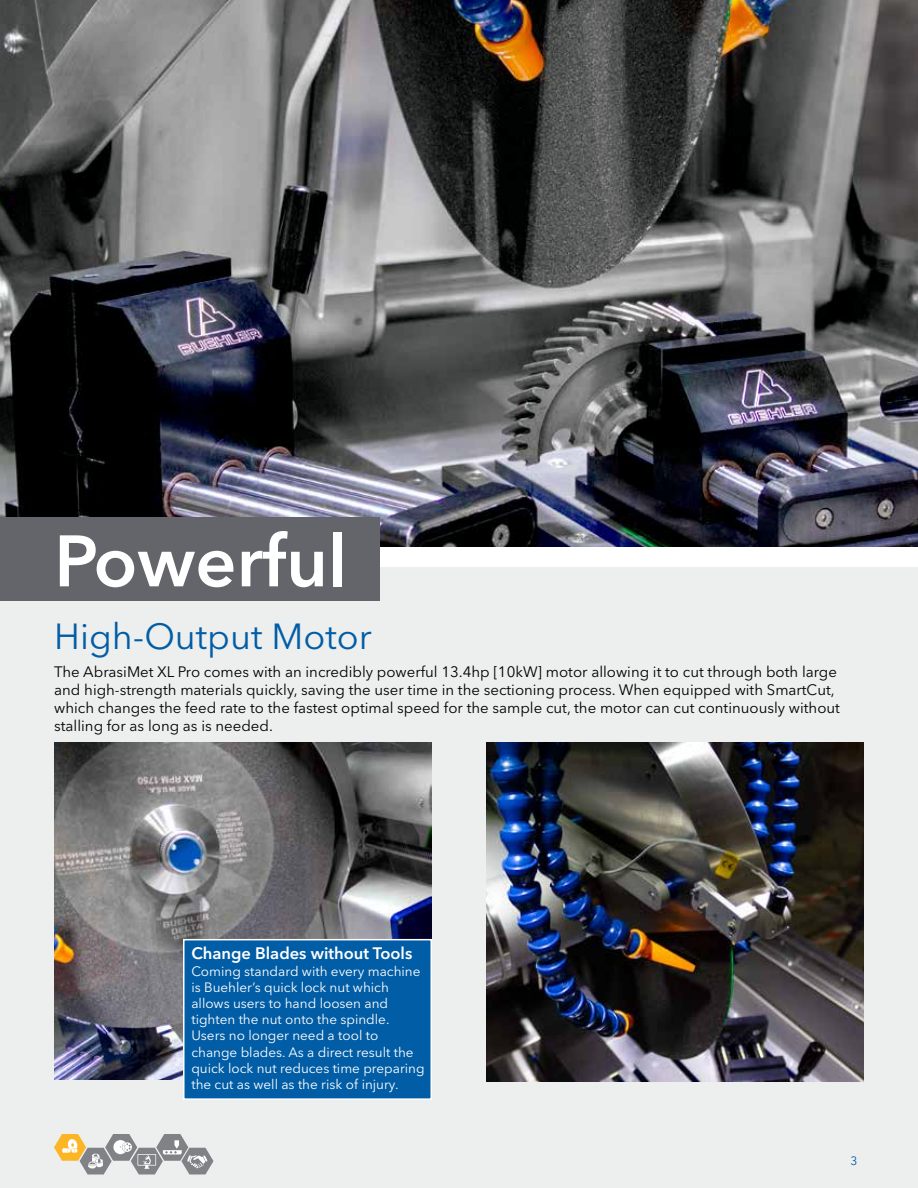
<style>
.page{position:relative;width:918px;height:1188px;background:#fff}
.page>*{position:absolute;margin:0;border:0;box-sizing:border-box;transform-origin:0 0}
.t1{font:600 72px "Avenir Next LT Pro";color:#fff}
.t2{font:36px "Avenir Next LT Pro";color:#005da6}
.t3{font:600 16.5px "Avenir Next LT Pro";color:#fff}
.t4{font:15px/18px "Avenir Next LT Pro";color:#000}
.t5{font:13.5px/16.2px "Avenir Next LT Pro";color:#fff}
.t6{font:12px "Avenir Next LT Pro";color:#005da6}
</style>
<div class="page">
<div style="left:0;top:567px;width:918px;height:621px;background:#edeeee"></div>
<img style="left:0;top:0;width:918px;height:546px">
<div style="left:0;top:517px;width:380px;height:84px;background:#64656a"></div>
<img style="left:486px;top:742px;width:378px;height:340px">
<img style="left:54px;top:742px;width:378px;height:338px">
<div style="left:183px;top:939px;width:249px;height:161px;background:#005da6;border:2px solid #fff"></div>
<svg style="left:54px;top:1134px;width:160px;height:40px"></svg>
<h1 class="t1" style="left:54px;top:517px;width:295px">Powerful</h1>
<h2 class="t2" style="left:54px;top:615px;width:319px">High-Output Motor</h2>
<p class="t4" style="left:54px;top:662px;width:787px">The AbrasiMet XL Pro comes with an incredibly powerful 13.4hp [10kW] motor allowing it to cut through both large and high-strength materials quickly, saving the user time in the sectioning process. When equipped with SmartCut, which changes the feed rate to the fastest optimal speed for the sample cut, the motor can cut continuously without stalling for as long as is needed.</p>
<p class="t3" style="left:191px;top:944px;width:222px">Change Blades without Tools</p>
<p class="t5" style="left:191px;top:963px;width:235px">Coming standard with every machine is Buehler’s quick lock nut which allows users to hand loosen and tighten the nut onto the spindle.<br>Users no longer need a tool to change blades. As a direct result the quick lock nut reduces time preparing the cut as well as the risk of injury.</p>
<p class="t6" style="left:850px;top:1153px;width:8px">3</p>
</div>
